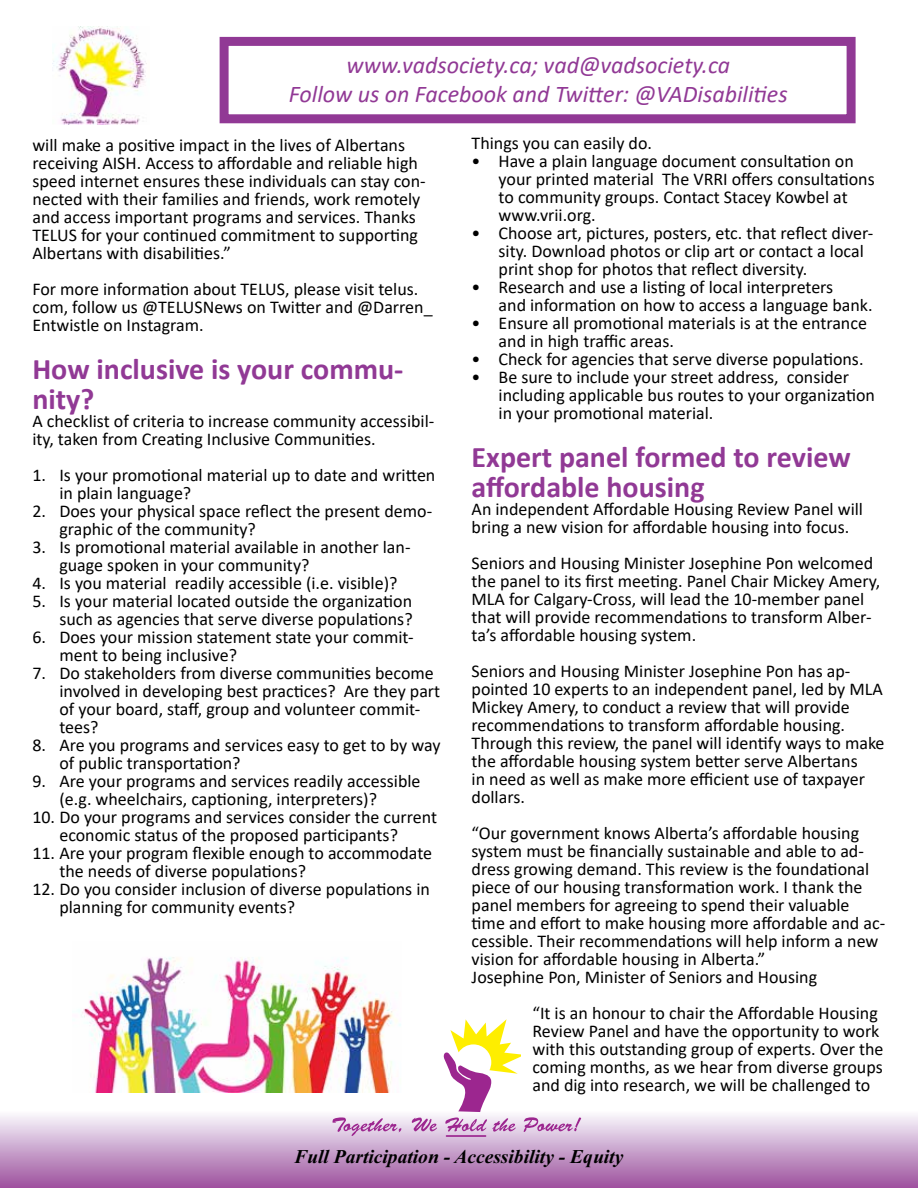
<style>
.page{position:relative;width:918px;height:1188px;background:#fff}
.page>*{position:absolute;margin:0;border:0;box-sizing:border-box;transform-origin:0 0}
.t1{font:700 30px/30px "Calibri";color:#913995}
.t2{font:italic 24px/28.8px "Calibri";color:#913995;text-align:center}
.t3{font:italic 700 21px "Times New Roman";color:#9c268f}
.t4{font:italic 700 19.5px "Times New Roman";color:#000}
.t5{font:18px/18px "Calibri";color:#000}
</style>
<div class="page">
<div style="left:0;top:1110px;width:918px;height:78px;background:linear-gradient(to bottom,#fcffff,#9d529f)"></div>
<svg style="left:332px;top:1117px;width:69px;height:19px"></svg>
<svg style="left:411px;top:1118px;width:26px;height:13px"></svg>
<svg style="left:443px;top:1019px;width:138px;height:113px"></svg>
<hr style="left:446px;top:1135px;width:40px;height:2px;background:#9c268f">
<img style="left:52px;top:27px;width:95px;height:97px">
<div style="left:220px;top:37px;width:636px;height:86px;border:9px solid #913995"></div>
<img style="left:79px;top:957px;width:322px;height:136px">
<p class="t3" style="left:457px;top:40px;width:444px">The Alberta Committee of Citizens with Disabilities</p>
<h2 class="t2" style="left:289px;top:49px;width:500px">www.vadsociety.ca; vad@vadsociety.ca<br>Follow us on Facebook and Twitter: @VADisabilities</h2>
<p class="t5" style="left:32px;top:136px;width:395px">will make a positive impact in the lives of Albertans receiving AISH. Access to affordable and reliable high speed internet ensures these individuals can stay con&shy;nected with their families and friends, work remotely and access important programs and services. Thanks TELUS for your continued commitment to supporting Albertans with disabilities.”</p>
<p class="t5" style="left:32px;top:280px;width:402px">For more information about TELUS, please visit telus. com, follow us @TELUSNews on Twitter and @Darren_<br>Entwistle on Instagram.</p>
<h1 class="t1" style="left:32px;top:354px;width:373px">How inclusive is your commu&shy;nity?</h1>
<p class="t5" style="left:32px;top:412px;width:403px">A checklist of criteria to increase community accessibil&shy;ity, taken from Creating Inclusive Communities.</p>
<p class="t5" style="left:59px;top:466px;width:378px;text-indent:-27px">1. Is your promotional material up to date and written in plain language?</p>
<p class="t5" style="left:59px;top:502px;width:374px;text-indent:-27px">2. Does your physical space reflect the present demo&shy;graphic of the community?</p>
<p class="t5" style="left:59px;top:538px;width:353px;text-indent:-27px">3. Is promotional material available in another lan&shy;guage spoken in your community?</p>
<p class="t5" style="left:32px;top:574px;width:367px">4. Is you material readily accessible (i.e. visible)?</p>
<p class="t5" style="left:32px;top:592px;width:382px;text-align:right">5. Is your material located outside the organization such as agencies that serve diverse populations?</p>
<p class="t5" style="left:59px;top:628px;width:356px;text-indent:-27px">6. Does your mission statement state your commit&shy;ment to being inclusive?</p>
<p class="t5" style="left:59px;top:664px;width:382px;text-indent:-27px">7. Do stakeholders from diverse communities become involved in developing best practices? Are they part of your board, staff, group and volunteer commit&shy;tees?</p>
<p class="t5" style="left:59px;top:736px;width:383px;text-indent:-27px">8. Are you programs and services easy to get to by way of public transportation?</p>
<p class="t5" style="left:59px;top:772px;width:363px;text-indent:-27px">9. Are your programs and services readily accessible (e.g. wheelchairs, captioning, interpreters)?</p>
<p class="t5" style="left:59px;top:808px;width:379px;text-indent:-27px">10. Do your programs and services consider the current economic status of the proposed participants?</p>
<p class="t5" style="left:59px;top:844px;width:374px;text-indent:-27px">11. Are your program flexible enough to accommodate the needs of diverse populations?</p>
<p class="t5" style="left:59px;top:880px;width:372px;text-indent:-27px">12. Do you consider inclusion of diverse populations in planning for community events?</p>
<p class="t5" style="left:472px;top:133px;width:182px">Things you can easily do.</p>
<p class="t5" style="left:499px;top:151px;width:378px;text-indent:-27px">• Have a plain language document consultation on your printed material The VRRI offers consultations to community groups. Contact Stacey Kowbel at www.vrii.org.</p>
<p class="t5" style="left:499px;top:223px;width:376px;text-indent:-27px">• Choose art, pictures, posters, etc. that reflect diver&shy;sity. Download photos or clip art or contact a local print shop for photos that reflect diversity.</p>
<p class="t5" style="left:499px;top:277px;width:376px;text-indent:-27px">• Research and use a listing of local interpreters<br>and information on how to access a language bank.</p>
<p class="t5" style="left:499px;top:313px;width:370px;text-indent:-27px">• Ensure all promotional materials is at the entrance and in high traffic areas.</p>
<p class="t5" style="left:472px;top:349px;width:393px">• Check for agencies that serve diverse populations.</p>
<p class="t5" style="left:499px;top:367px;width:378px;text-indent:-27px">• Be sure to include your street address, consider including applicable bus routes to your organization in your promotional material.</p>
<h1 class="t1" style="left:472px;top:441px;width:381px">Expert panel formed to review affordable housing</h1>
<p class="t5" style="left:472px;top:499px;width:393px">An independent Affordable Housing Review Panel will bring a new vision for affordable housing into focus.</p>
<p class="t5" style="left:472px;top:553px;width:410px">Seniors and Housing Minister Josephine Pon welcomed the panel to its first meeting. Panel Chair Mickey Amery, MLA for Calgary-Cross, will lead the 10-member panel that will provide recommendations to transform Alber&shy;ta’s affordable housing system.</p>
<p class="t5" style="left:472px;top:661px;width:415px">Seniors and Housing Minister Josephine Pon has ap&shy;pointed 10 experts to an independent panel, led by MLA Mickey Amery, to conduct a review that will provide recommendations to transform affordable housing.<br>Through this review, the panel will identify ways to make the affordable housing system better serve Albertans<br>in need as well as make more efficient use of taxpayer dollars.</p>
<p class="t5" style="left:472px;top:823px;width:415px">“Our government knows Alberta’s affordable housing system must be financially sustainable and able to ad&shy;dress growing demand. This review is the foundational piece of our housing transformation work. I thank the panel members for agreeing to spend their valuable time and effort to make housing more affordable and ac&shy;cessible. Their recommendations will help inform a new vision for affordable housing in Alberta.”<br>Josephine Pon, Minister of Seniors and Housing</p>
<p class="t5" style="left:532px;top:1003px;width:353px">“It is an honour to chair the Affordable Housing Review Panel and have the opportunity to work with this outstanding group of experts. Over the coming months, as we hear from diverse groups and dig into research, we will be challenged to</p>
<p class="t4" style="left:294px;top:1143px;width:331px">Full Participation - Accessibility - Equity</p>
</div>
